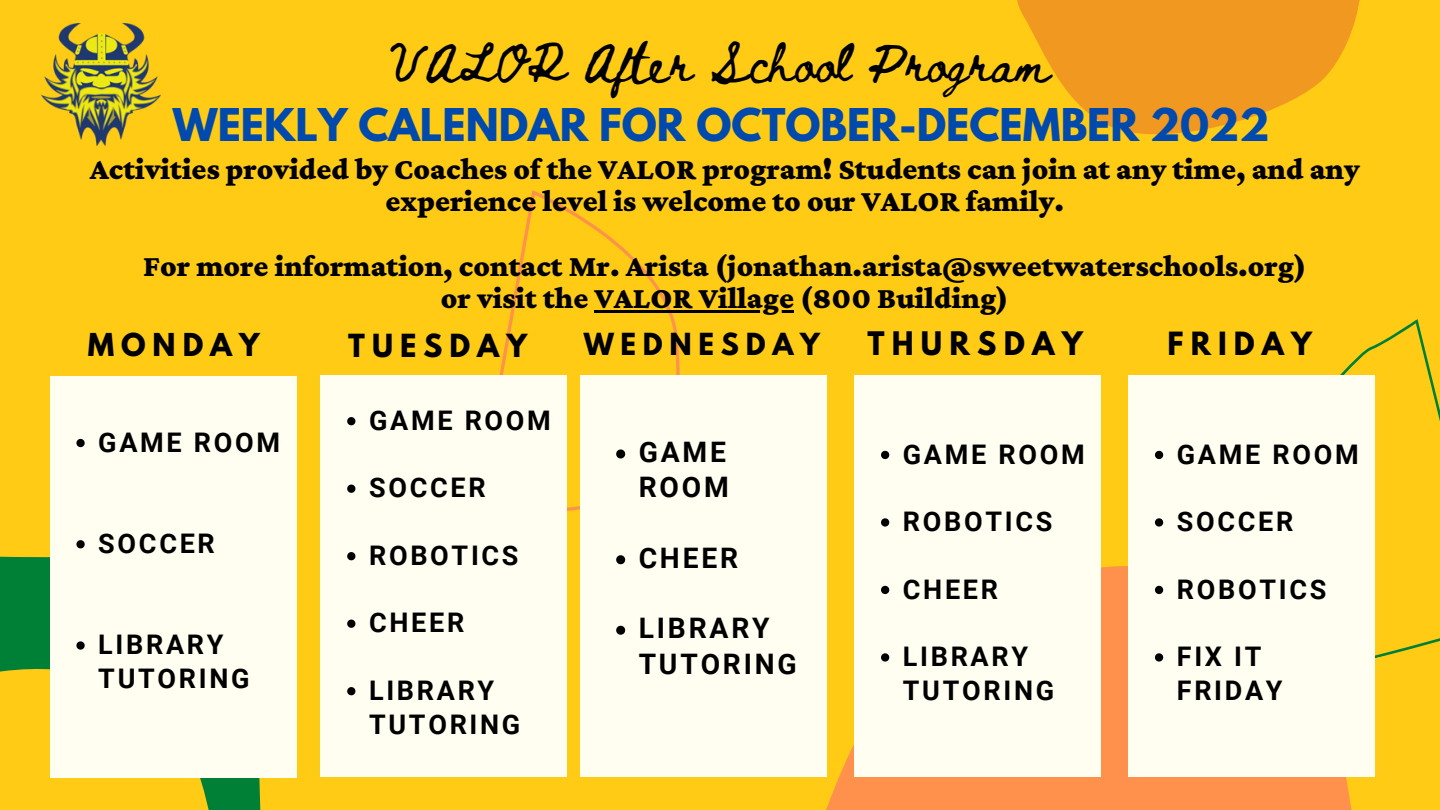
<style>
.page{position:relative;width:1440px;height:810px;background:#ffcb14}
.page>*{position:absolute;margin:0;border:0;box-sizing:border-box;transform-origin:0 0}
.t1{font:700 40px "League Spartan";color:#004aad}
.t2{font:39px "Beth Ellen";color:#000}
.t3{font:900 31px/32.2px "Crimson Pro";color:#000;text-align:center}
.t4{font:700 28.7px "League Spartan";letter-spacing:.25em;color:#000}
.t5{font:700 28.3px "League Spartan";letter-spacing:.25em;color:#000}
.t6{font:700 28.2px/35.2px "Roboto";letter-spacing:.1em;color:#000}
.t7{font:700 28.2px "League Spartan";letter-spacing:.25em;color:#000}
.t8{font:700 28px "League Spartan";letter-spacing:.25em;color:#000}
.t9{font:700 27px/33.8px "Roboto";letter-spacing:.1em;color:#000}
.t10{font:700 27px "League Spartan";letter-spacing:.25em;color:#000}
</style>
<div class="page">
<svg style="left:0;top:556px;width:261px;height:254px"></svg>
<svg style="left:826px;top:566px;width:526px;height:244px;fill:#ff914d"></svg>
<svg style="left:1017px;top:0;width:343px;height:135px;fill:#f19820"></svg>
<svg style="left:476px;top:190px;width:208px;height:321px"></svg>
<svg style="left:1140px;top:319px;width:300px;height:339px"></svg>
<div style="left:50px;top:376px;width:247px;height:402px;background:#fffef1"></div>
<div style="left:580px;top:376px;width:247px;height:401px;background:#fffef1"></div>
<div style="left:320px;top:376px;width:247px;height:401px;background:#fffef1"></div>
<div style="left:854px;top:376px;width:247px;height:401px;background:#fffef1"></div>
<div style="left:1128px;top:376px;width:247px;height:401px;background:#fffef1"></div>
<img style="left:41px;top:23px;width:120px;height:123px">
<hr style="left:594px;top:310px;width:200px;height:3px;background:#000">
<svg style="left:76px;top:439px;width:9px;height:8px"></svg>
<svg style="left:76px;top:540px;width:9px;height:8px"></svg>
<svg style="left:76px;top:641px;width:9px;height:9px"></svg>
<svg style="left:616px;top:449px;width:9px;height:9px"></svg>
<svg style="left:616px;top:555px;width:9px;height:9px"></svg>
<svg style="left:616px;top:626px;width:9px;height:9px"></svg>
<svg style="left:347px;top:417px;width:8px;height:8px"></svg>
<svg style="left:347px;top:485px;width:8px;height:8px"></svg>
<svg style="left:347px;top:552px;width:8px;height:8px"></svg>
<svg style="left:347px;top:620px;width:8px;height:8px"></svg>
<svg style="left:347px;top:687px;width:8px;height:8px"></svg>
<svg style="left:881px;top:451px;width:8px;height:8px"></svg>
<svg style="left:881px;top:518px;width:8px;height:9px"></svg>
<svg style="left:881px;top:586px;width:8px;height:8px"></svg>
<svg style="left:881px;top:653px;width:8px;height:9px"></svg>
<svg style="left:1155px;top:451px;width:8px;height:8px"></svg>
<svg style="left:1155px;top:518px;width:8px;height:9px"></svg>
<svg style="left:1155px;top:586px;width:8px;height:8px"></svg>
<svg style="left:1155px;top:653px;width:8px;height:9px"></svg>
<p class="t2" style="left:387px;top:45px;width:665px">VALOR After School Program</p>
<p class="t1" style="left:173px;top:105px;width:1098px">WEEKLY CALENDAR FOR OCTOBER-DECEMBER 2022</p>
<p class="t3" style="left:90px;top:152px;width:1271px">Activities provided by Coaches of the VALOR program! Students can join at any time, and any experience level is welcome to our VALOR family.</p>
<p class="t3" style="left:143px;top:249px;width:1165px">For more information, contact Mr. Arista (jonathan.arista@sweetwaterschools.org) or visit the VALOR Village (800 Building)</p>
<p class="t8" style="left:88px;top:331px;width:174px">MONDAY</p>
<p class="t7" style="left:348px;top:331px;width:181px">TUESDAY</p>
<p class="t10" style="left:584px;top:331px;width:238px">WEDNESDAY</p>
<p class="t4" style="left:868px;top:329px;width:217px">THURSDAY</p>
<p class="t5" style="left:1168px;top:329px;width:146px">FRIDAY</p>
<p class="t9" style="left:98px;top:426px;width:183px">GAME ROOM</p>
<p class="t9" style="left:98px;top:527px;width:118px">SOCCER</p>
<p class="t9" style="left:98px;top:628px;width:153px">LIBRARY<br>TUTORING</p>
<p class="t9" style="left:369px;top:404px;width:183px">GAME ROOM</p>
<p class="t9" style="left:369px;top:471px;width:118px">SOCCER</p>
<p class="t9" style="left:369px;top:539px;width:151px">ROBOTICS</p>
<p class="t9" style="left:369px;top:606px;width:97px">CHEER</p>
<p class="t9" style="left:369px;top:674px;width:153px">LIBRARY<br>TUTORING</p>
<p class="t6" style="left:639px;top:435px;width:92px">GAME<br>ROOM</p>
<p class="t6" style="left:639px;top:541px;width:101px">CHEER</p>
<p class="t6" style="left:639px;top:611px;width:160px">LIBRARY<br>TUTORING</p>
<p class="t9" style="left:903px;top:437px;width:183px">GAME ROOM</p>
<p class="t9" style="left:1177px;top:437px;width:183px">GAME ROOM</p>
<p class="t9" style="left:903px;top:505px;width:151px">ROBOTICS</p>
<p class="t9" style="left:1177px;top:505px;width:118px">SOCCER</p>
<p class="t9" style="left:903px;top:572px;width:97px">CHEER</p>
<p class="t9" style="left:1177px;top:572px;width:151px">ROBOTICS</p>
<p class="t9" style="left:903px;top:640px;width:153px">LIBRARY<br>TUTORING</p>
<p class="t9" style="left:1177px;top:640px;width:107px">FIX IT<br>FRIDAY</p>
</div>
